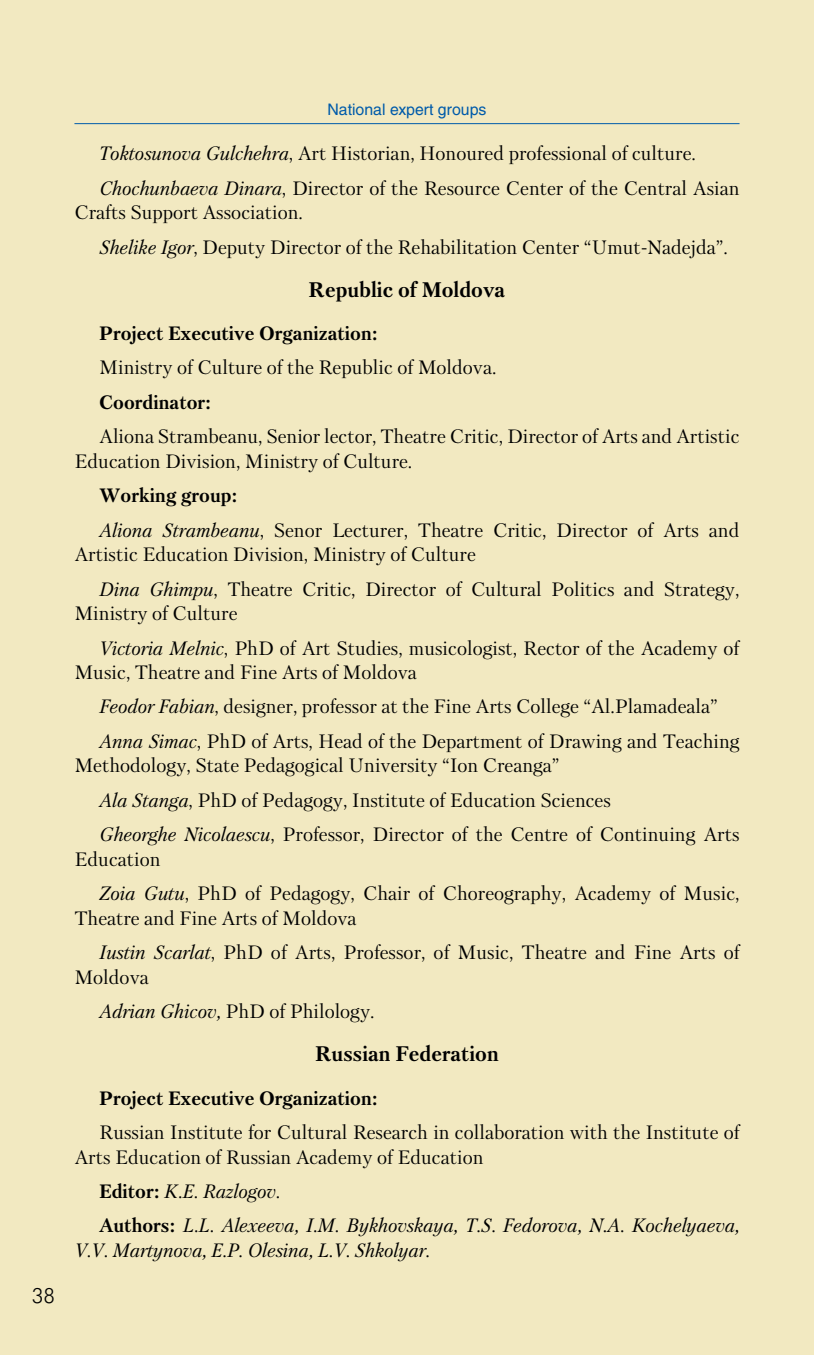
<style>
.page{position:relative;width:814px;height:1355px;background:#fff}
.page>*{position:absolute;margin:0;border:0;box-sizing:border-box;transform-origin:0 0}
.t1{font:700 21px "Petersburg C";color:#000}
.t2{font:21px "Futuris C";color:#000}
.t3{font:19.25px/34.5px "Petersburg C";color:#000}
.t4{font:italic 19.25px/34.5px "Petersburg C";color:#000}
.t5{font:700 19.25px "Petersburg C";color:#000}
.t6{font:15.75px "Helios";color:#005baa}
.s1{font-style:italic}
.s2{font-weight:700}
.s3{font-weight:700;font-style:normal}
</style>
<div class="page">
<div style="left:0;top:0;width:814px;height:1354px;background:#f2e9c1"></div>
<hr style="left:74px;top:123px;width:665px;height:1px;background:#005baa">
<p class="t2" style="left:32px;top:1284px;width:25px">38</p>
<p class="t6" style="left:327px;top:100px;width:160px">National expert groups</p>
<p class="t3" style="left:99px;top:136px;width:641px"><span class="s1">Toktosunova Gulchehra</span>, Art Historian, Honoured professional of culture.<br><span class="s1">Chochunbaeva Dinara</span>, Director of the Resource Center of the Central Asian</p>
<p class="t3" style="left:99px;top:195px;width:630px;text-indent:-25px">Crafts Support Association.<br><span class="s1">Shelike Igor</span>, Deputy Director of the Rehabilitation Center “Umut-Nadejda”.</p>
<p class="t1" style="left:308px;top:277px;width:198px">Republic of Moldova</p>
<p class="t5" style="left:99px;top:322px;width:280px">Project Executive Organization:</p>
<p class="t3" style="left:99px;top:350px;width:399px">Ministry of Culture of the Republic of Moldova.</p>
<p class="t5" style="left:99px;top:391px;width:114px">Coordinator:</p>
<p class="t3" style="left:74px;top:424px;width:666px;line-height:24.5px;text-indent:25px">Aliona Strambeanu, Senior lector, Theatre Critic, Director of Arts and Artistic<br>Education Division, Ministry of Culture.</p>
<p class="t3" style="left:99px;top:478px;width:641px"><span class="s2">Working group:<br></span><span class="s1">Aliona Strambeanu</span>, Senor Lecturer, Theatre Critic, Director of Arts and</p>
<p class="t3" style="left:99px;top:537px;width:641px;text-indent:-25px">Artistic Education Division, Ministry of Culture<br><span class="s1">Dina Ghimpu</span>, Theatre Critic, Director of Cultural Politics and Strategy,</p>
<p class="t3" style="left:99px;top:596px;width:641px;text-indent:-25px">Ministry of Culture<br><span class="s1">Victoria Melnic</span>, PhD of Art Studies, musicologist, Rector of the Academy of</p>
<p class="t3" style="left:99px;top:654px;width:641px;text-indent:-25px">Music, Theatre and Fine Arts of Moldova<br><span class="s1">Feodor Fabian</span>, designer, professor at the Fine Arts College “Al.Plamadeala”<br><span class="s1">Anna Simac</span>, PhD of Arts, Head of the Department of Drawing and Teaching</p>
<p class="t3" style="left:99px;top:748px;width:641px;text-indent:-25px">Methodology, State Pedagogical University “Ion Creanga”<br><span class="s1">Ala Stanga</span>, PhD of Pedagogy, Institute of Education Sciences<br><span class="s1">Gheorghe Nicolaescu</span>, Professor, Director of the Centre of Continuing Arts</p>
<p class="t3" style="left:99px;top:841px;width:641px;text-indent:-25px">Education<br><span class="s1">Zoia Gutu</span>, PhD of Pedagogy, Chair of Choreography, Academy of Music,</p>
<p class="t3" style="left:99px;top:900px;width:641px;text-indent:-25px">Theatre and Fine Arts of Moldova<br><span class="s1">Iustin Scarlat</span>, PhD of Arts, Professor, of Music, Theatre and Fine Arts of</p>
<p class="t3" style="left:99px;top:959px;width:277px;text-indent:-25px">Moldova<br><span class="s1">Adrian Ghicov,</span> PhD of Philology.</p>
<p class="t1" style="left:315px;top:1041px;width:185px">Russian Federation</p>
<p class="t5" style="left:99px;top:1086px;width:280px">Project Executive Organization:</p>
<p class="t3" style="left:74px;top:1119px;width:666px;line-height:24.5px;text-indent:25px">Russian Institute for Cultural Research in collaboration with the Institute of<br>Arts Education of Russian Academy of Education</p>
<p class="t4" style="left:99px;top:1173px;width:641px"><span class="s3">Editor:</span> K.E. Razlogov.<br><span class="s3">Authors:</span> L.L. Alexeeva, I.M. Bykhovskaya, Т.S. Fedorova, N.А. Kochelyaeva,</p>
<p class="t4" style="left:74px;top:1232px;width:357px">V.V. Martynova, Е.P. Olesina, L.V. Shkolyar.</p>
</div>
